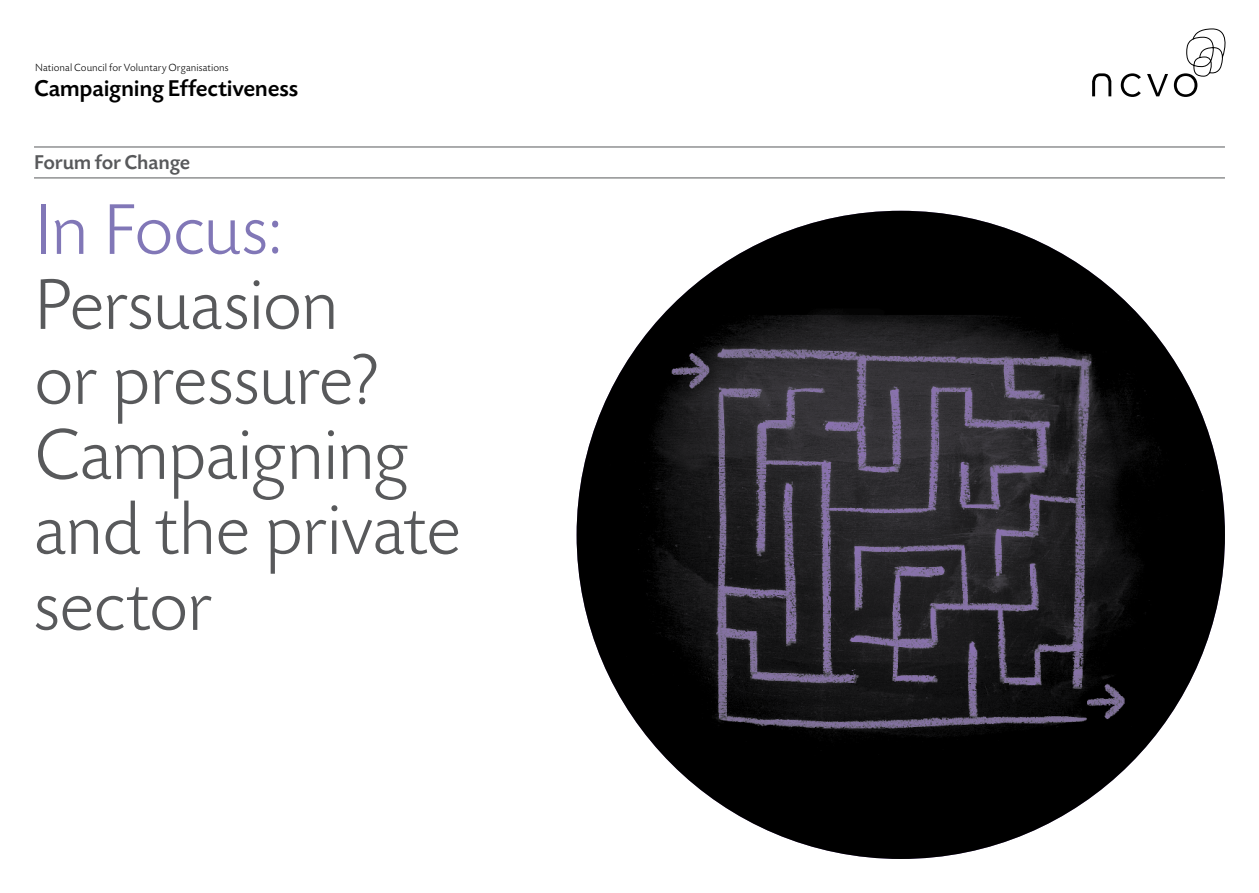
<style>
.page{position:relative;width:1259px;height:893px;background:#fff}
.page>*{position:absolute;margin:0;border:0;box-sizing:border-box;transform-origin:0 0}
.t1{font:300 75px/75.3px "Today SB";letter-spacing:-.015em;color:#58595b}
.t2{font:300 75px "Today SB";letter-spacing:-.015em;color:#8177b7}
.t3{font:500 24px "Today SB";letter-spacing:-.01em;color:#000}
.t4{font:500 21px "Today SB";letter-spacing:-.005em;color:#58595b}
.t5{font:300 10.8px "Today SB";letter-spacing:.01em;color:#000}
</style>
<div class="page">
<hr style="left:34px;top:147px;width:1191px;height:1px;background:#58595b">
<hr style="left:34px;top:178px;width:1191px;height:1px;background:#58595b">
<svg style="left:1120px;top:73px;width:21px;height:24px"></svg>
<svg style="left:1147px;top:74px;width:21px;height:22px"></svg>
<svg style="left:1092px;top:73px;width:19px;height:23px"></svg>
<svg style="left:1174px;top:29px;width:51px;height:68px"></svg>
<img style="left:576px;top:211px;width:649px;height:648px;border-radius:324px">
<p class="t5" style="left:35px;top:62px;width:195px">National Council for Voluntary Organisations</p>
<p class="t3" style="left:34px;top:76px;width:266px">Campaigning Effectiveness</p>
<p class="t4" style="left:34px;top:151px;width:158px">Forum for Change</p>
<p class="t2" style="left:34px;top:190px;width:250px">In Focus:</p>
<p class="t1" style="left:34px;top:270px;width:428px">Persuasion<br>or pressure?<br>Campaigning and the private sector</p>
</div>
